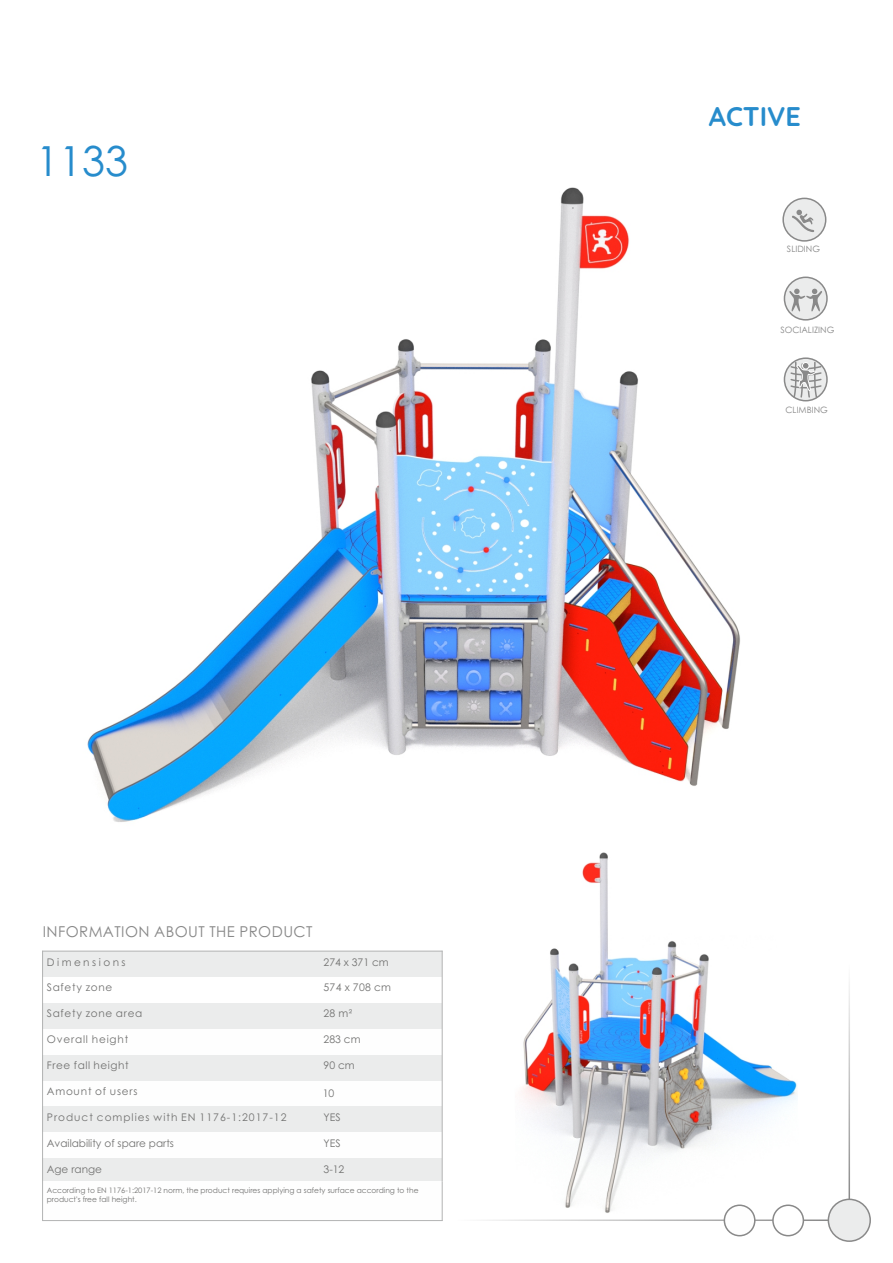
<style>
.page{position:relative;width:893px;height:1263px;background:#fff}
.page>*{position:absolute;margin:0;border:0;box-sizing:border-box;transform-origin:0 0}
.t1{font:41.4px "Century Gothic";color:#278ccc}
.t2{font:700 27px "Quicksand";color:#278ccc}
.t3{font:15px "Century Gothic";letter-spacing:.03em;color:#898989}
.t4{font:10.5px "Century Gothic";letter-spacing:.065em;color:#727271}
.t5{font:10.5px "Century Gothic";letter-spacing:.095em;color:#727271}
.t6{font:10.5px "Century Gothic";color:#727271}
.t7{font:10.5px "Century Gothic";letter-spacing:.235em;color:#727271}
.t8{font:8.7px "Century Gothic";color:#898989}
.t9{font:7.5px/9px "Century Gothic";color:#727271}
</style>
<div class="page">
<img style="left:522px;top:852px;width:275px;height:364px">
<hr style="left:456px;top:1219px;width:373px;height:2px;background:#898989">
<div style="left:828px;top:1198px;width:43px;height:44px;background:#ebecec;border:2px solid #898989;border-radius:50%"></div>
<div style="left:724px;top:1204px;width:31px;height:32px;background:#fefefe;border:2px solid #898989;border-radius:50%"></div>
<div style="left:772px;top:1204px;width:32px;height:32px;background:#fff;border:2px solid #898989;border-radius:50%"></div>
<hr style="left:848px;top:963px;width:2px;height:236px;background:#898989">
<div style="left:43px;top:951px;width:276px;height:25px;background:#ebecec"></div>
<div style="left:319px;top:951px;width:123px;height:25px;background:#ebecec"></div>
<div style="left:43px;top:1003px;width:276px;height:26px;background:#ebecec"></div>
<div style="left:319px;top:1003px;width:123px;height:26px;background:#ebecec"></div>
<div style="left:43px;top:1055px;width:276px;height:25px;background:#ebecec"></div>
<div style="left:319px;top:1055px;width:123px;height:25px;background:#ebecec"></div>
<div style="left:43px;top:1106px;width:276px;height:26px;background:#ebecec"></div>
<div style="left:319px;top:1106px;width:123px;height:26px;background:#ebecec"></div>
<div style="left:43px;top:1158px;width:276px;height:23px;background:#ebecec"></div>
<div style="left:319px;top:1158px;width:123px;height:23px;background:#ebecec"></div>
<hr style="left:42px;top:951px;width:1px;height:270px;background:#b2b3b3">
<hr style="left:442px;top:1181px;width:1px;height:40px;background:#b2b3b3">
<hr style="left:442px;top:951px;width:1px;height:230px;background:#b2b3b3">
<hr style="left:42px;top:1220px;width:401px;height:1px;background:#b2b3b3">
<hr style="left:42px;top:951px;width:401px;height:1px;background:#b2b3b3">
<img style="left:87px;top:187px;width:653px;height:635px">
<svg style="left:784px;top:277px;width:44px;height:44px"></svg>
<svg style="left:789px;top:289px;width:33px;height:22px"></svg>
<svg style="left:784px;top:357px;width:44px;height:44px"></svg>
<svg style="left:789px;top:361px;width:34px;height:38px"></svg>
<div style="left:802px;top:362px;width:7px;height:7px;background:#898989;border:1px solid #fff;border-radius:50%"></div>
<svg style="left:782px;top:198px;width:44px;height:44px"></svg>
<svg style="left:790px;top:209px;width:26px;height:24px"></svg>
<h1 class="t1" style="left:36px;top:145px;width:93px">1133</h1>
<h3 class="t3" style="left:43px;top:926px;width:271px">INFORMATION ABOUT THE PRODUCT</h3>
<h3 class="t7" style="left:47px;top:958px;width:80px">Dimensions</h3>
<h3 class="t4" style="left:323px;top:958px;width:67px">274 x 371 cm</h3>
<h3 class="t4" style="left:47px;top:983px;width:67px">Safety zone</h3>
<h3 class="t4" style="left:323px;top:983px;width:69px">574 x 708 cm</h3>
<h3 class="t4" style="left:47px;top:1009px;width:97px">Safety zone area</h3>
<h3 class="t4" style="left:323px;top:1009px;width:30px">28 m²</h3>
<h3 class="t4" style="left:47px;top:1035px;width:83px">Overall height</h3>
<h3 class="t4" style="left:323px;top:1035px;width:39px">283 cm</h3>
<h3 class="t4" style="left:47px;top:1061px;width:83px">Free fall height</h3>
<h3 class="t4" style="left:323px;top:1061px;width:33px">90 cm</h3>
<h3 class="t4" style="left:47px;top:1087px;width:92px">Amount of users</h3>
<h3 class="t5" style="left:47px;top:1113px;width:241px">Product complies with EN 1176-1:2017-12</h3>
<h3 class="t4" style="left:323px;top:1113px;width:19px">YES</h3>
<h3 class="t6" style="left:47px;top:1139px;width:129px">Availability of spare parts</h3>
<h3 class="t4" style="left:323px;top:1139px;width:19px">YES</h3>
<h3 class="t6" style="left:47px;top:1165px;width:57px">Age range</h3>
<h3 class="t4" style="left:323px;top:1165px;width:22px">3-12</h3>
<p class="t9" style="left:47px;top:1186px;width:373px">According to EN 1176-1:2017-12 norm, the product requires applying a safety surface according to the product's free fall height.</p>
<h3 class="t4" style="left:323px;top:1089px;width:13px">10</h3>
<h2 class="t2" style="left:709px;top:99px;width:94px">ACTIVE</h2>
<p class="t8" style="left:787px;top:246px;width:35px">SLIDING</p>
<p class="t8" style="left:780px;top:326px;width:55px">SOCIALIZING</p>
<p class="t8" style="left:785px;top:407px;width:44px">CLIMBING</p>
</div>
